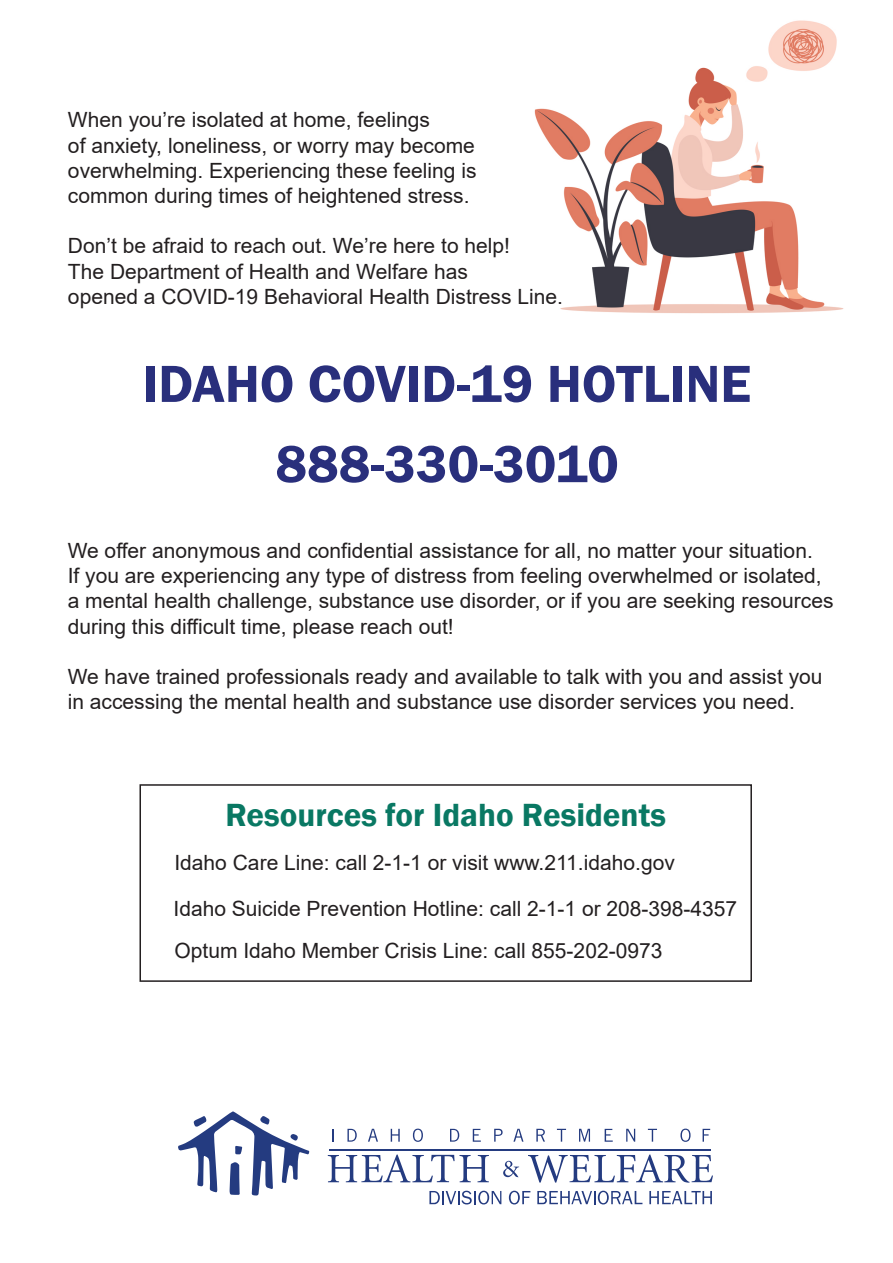
<style>
.page{position:relative;width:893px;height:1263px;background:#fff}
.page>*{position:absolute;margin:0;border:0;box-sizing:border-box;transform-origin:0 0}
.t1{font:600 54px "Franklin Gothic";color:#292f7c}
.t2{font:600 33px "Franklin Gothic";color:#097863}
.t3{font:21px/25.2px "Arial";color:#231f20}
</style>
<div class="page">
<img style="left:534px;top:20px;width:310px;height:294px">
<hr style="left:330px;top:1149px;width:381px;height:1px;background:#243b80">
<svg style="left:328px;top:1154px;width:161px;height:28px"></svg>
<svg style="left:503px;top:1161px;width:16px;height:16px"></svg>
<svg style="left:528px;top:1154px;width:185px;height:29px"></svg>
<svg style="left:178px;top:1111px;width:131px;height:85px"></svg>
<svg style="left:332px;top:1129px;width:2px;height:13px"></svg>
<svg style="left:347px;top:1129px;width:10px;height:13px"></svg>
<svg style="left:368px;top:1129px;width:10px;height:13px"></svg>
<svg style="left:391px;top:1129px;width:9px;height:13px"></svg>
<svg style="left:413px;top:1128px;width:10px;height:14px"></svg>
<svg style="left:450px;top:1129px;width:9px;height:13px"></svg>
<svg style="left:473px;top:1129px;width:8px;height:13px"></svg>
<svg style="left:494px;top:1129px;width:9px;height:13px"></svg>
<svg style="left:513px;top:1129px;width:10px;height:13px"></svg>
<svg style="left:536px;top:1129px;width:9px;height:13px"></svg>
<svg style="left:557px;top:1129px;width:9px;height:13px"></svg>
<svg style="left:579px;top:1129px;width:11px;height:13px"></svg>
<svg style="left:605px;top:1129px;width:8px;height:13px"></svg>
<svg style="left:626px;top:1129px;width:9px;height:13px"></svg>
<svg style="left:648px;top:1129px;width:9px;height:13px"></svg>
<svg style="left:680px;top:1128px;width:10px;height:14px"></svg>
<svg style="left:703px;top:1129px;width:7px;height:13px"></svg>
<svg style="left:429px;top:1191px;width:72px;height:13px"></svg>
<svg style="left:509px;top:1191px;width:21px;height:13px"></svg>
<svg style="left:537px;top:1191px;width:105px;height:13px"></svg>
<svg style="left:649px;top:1191px;width:63px;height:13px"></svg>
<div style="left:139px;top:784px;width:613px;height:198px;border:2px solid #231f20"></div>
<p class="t3" style="left:68px;top:107px;width:410px">When you’re isolated at home, feelings<br>of anxiety, loneliness, or worry may become overwhelming. Experiencing these feeling is common during times of heightened stress.</p>
<p class="t3" style="left:68px;top:233px;width:496px">Don’t be afraid to reach out. We’re here to help!<br>The Department of Health and Welfare has<br>opened a COVID-19 Behavioral Health Distress Line.</p>
<h1 class="t1" style="left:143px;top:351px;width:610px">IDAHO COVID-19 HOTLINE</h1>
<h1 class="t1" style="left:275px;top:431px;width:345px">888-330-3010</h1>
<p class="t3" style="left:68px;top:538px;width:767px">We offer anonymous and confidential assistance for all, no matter your situation.<br>If you are experiencing any type of distress from feeling overwhelmed or isolated, a mental health challenge, substance use disorder, or if you are seeking resources during this difficult time, please reach out!</p>
<p class="t3" style="left:68px;top:664px;width:756px">We have trained professionals ready and available to talk with you and assist you in accessing the mental health and substance use disorder services you need.</p>
<h2 class="t2" style="left:225px;top:794px;width:442px">Resources for Idaho Residents</h2>
<p class="t3" style="left:173px;top:840px;width:565px;line-height:45.3px">Idaho Care Line: call 2-1-1 or visit www.211.idaho.gov<br>Idaho Suicide Prevention Hotline: call 2-1-1 or 208-398-4357</p>
<p class="t3" style="left:174px;top:938px;width:489px">Optum Idaho Member Crisis Line: call 855-202-0973</p>
</div>
